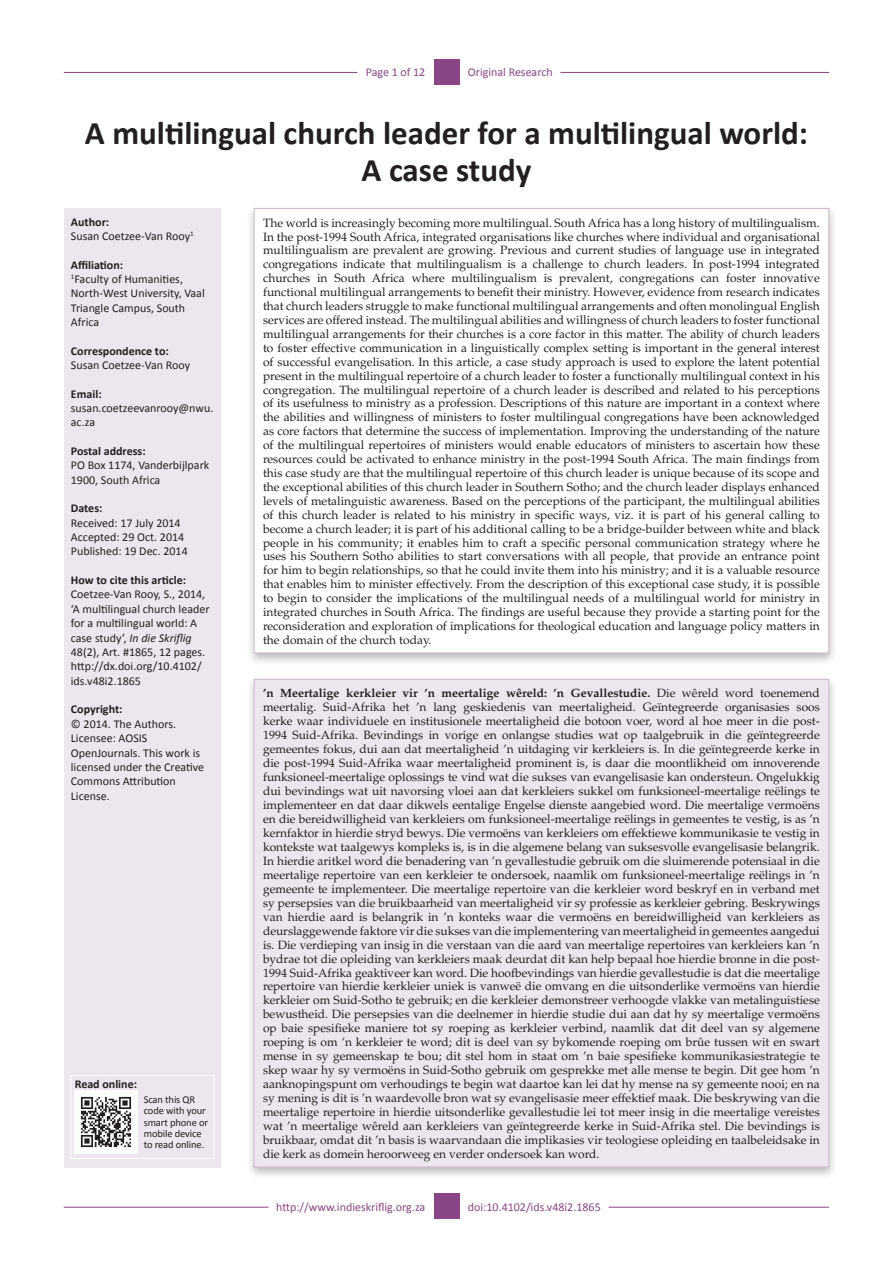
<style>
.page{position:relative;width:893px;height:1263px;background:#fff}
.page>*{position:absolute;margin:0;border:0;box-sizing:border-box;transform-origin:0 0}
.Article_Title{font:700 33px/37.5px "Calibri";color:#231f20;text-align:center}
.Text{font:12px/14px "Palatino";color:#231f20;text-align:justify}
.Abstract_Text{font:12px/14px "Palatino";color:#231f20;text-align:justify}
.Sidebar_text{font:12px/14.4px "Calibri";color:#231f20}
.Sidebar_head{font:700 12px "Calibri";color:#231f20}
.LRH_Bottom{font:12px "Calibri";color:#884686}
.RRH_Bottom{font:12px "Calibri";color:#884686}
.RRH{font:12px "Calibri";color:#884686}
.LRH{font:12px "Calibri";color:#884686}
.Sidebar_text-2{font:10.5px/11.2px "Calibri";letter-spacing:-.01em;color:#231f20}
.s1{font-style:italic}
.s2{font-weight:700}
</style>
<div class="page">
<hr style="left:64px;top:1207px;width:205px;height:1px;background:#884686">
<hr style="left:609px;top:1207px;width:220px;height:1px;background:#884686">
<div style="left:434px;top:1193px;width:25px;height:26px;background:#884686"></div>
<hr style="left:64px;top:72px;width:293px;height:1px;background:#884686">
<hr style="left:560px;top:72px;width:269px;height:1px;background:#884686">
<div style="left:434px;top:59px;width:25px;height:26px;background:#884686"></div>
<div style="left:65px;top:208px;width:156px;height:959px;background:#ede6ee"></div>
<div style="left:246px;top:204px;width:592px;height:462px;background:#231f20;opacity:.3"></div>
<div style="left:254px;top:208px;width:575px;height:445px;background:#fff"></div>
<div style="left:71px;top:1075px;width:144px;height:84px;border:1px solid #fff"></div>
<img style="left:75px;top:1091px;width:63px;height:63px">
<div style="left:246px;top:675px;width:592px;height:505px;background:#231f20;opacity:.3"></div>
<div style="left:254px;top:679px;width:575px;height:488px;background:#ede6ee"></div>
<p class="LRH" style="left:366px;top:65px;width:61px">Page 1 of 12</p>
<p class="RRH" style="left:468px;top:65px;width:86px">Original Research</p>
<p class="Article_Title" style="left:85px;top:113px;width:725px">A multilingual church leader for a multilingual world:<br>A case study</p>
<p class="Abstract_Text" style="left:263px;top:216px;width:558px">The world is increasingly becoming more multilingual. South Africa has a long history of multilingualism.<br>In the post-1994 South Africa, integrated organisations like churches where individual and organisational multilingualism are prevalent are growing. Previous and current studies of language use in integrated congregations indicate that multilingualism is a challenge to church leaders. In post-1994 integrated churches in South Africa where multilingualism is prevalent, congregations can foster innovative functional multilingual arrangements to benefit their ministry. However, evidence from research indicates that church leaders struggle to make functional multilingual arrangements and often monolingual English services are offered instead. The multilingual abilities and willingness of church leaders to foster functional multilingual arrangements for their churches is a core factor in this matter. The ability of church leaders to foster effective communication in a linguistically complex setting is important in the general interest of successful evangelisation. In this article, a case study approach is used to explore the latent potential present in the multilingual repertoire of a church leader to foster a functionally multilingual context in his congregation. The multilingual repertoire of a church leader is described and related to his perceptions of its usefulness to ministry as a profession. Descriptions of this nature are important in a context where the abilities and willingness of ministers to foster multilingual congregations have been acknowledged as core factors that determine the success of implementation. Improving the understanding of the nature of the multilingual repertoires of ministers would enable educators of ministers to ascertain how these resources could be activated to enhance ministry in the post-1994 South Africa. The main findings from this case study are that the multilingual repertoire of this church leader is unique because of its scope and the exceptional abilities of this church leader in Southern Sotho; and the church leader displays enhanced levels of metalinguistic awareness. Based on the perceptions of the participant, the multilingual abilities of this church leader is related to his ministry in specific ways, viz. it is part of his general calling to become a church leader; it is part of his additional calling to be a bridge-builder between white and black people in his community; it enables him to craft a specific personal communication strategy where he uses his Southern Sotho abilities to start conversations with all people, that provide an entrance point for him to begin relationships, so that he could invite them into his ministry; and it is a valuable resource that enables him to minister effectively. From the description of this exceptional case study, it is possible to begin to consider the implications of the multilingual needs of a multilingual world for ministry in integrated churches in South Africa. The findings are useful because they provide a starting point for the reconsideration and exploration of implications for theological education and language policy matters in the domain of the church today.</p>
<p class="Sidebar_head" style="left:71px;top:214px;width:40px">Author:</p>
<p class="Sidebar_text" style="left:71px;top:228px;width:124px">Susan Coetzee-Van Rooy<sup>1</sup></p>
<p class="Sidebar_head" style="left:71px;top:257px;width:54px">Affiliation:</p>
<p class="Sidebar_text" style="left:71px;top:271px;width:135px"><sup>1</sup>Faculty of Humanities,<br>North-West University, Vaal<br>Triangle Campus, South<br>Africa</p>
<p class="Sidebar_head" style="left:71px;top:343px;width:99px">Correspondence to:</p>
<p class="Sidebar_text" style="left:71px;top:357px;width:121px">Susan Coetzee-Van Rooy</p>
<p class="Sidebar_head" style="left:71px;top:386px;width:32px">Email:</p>
<p class="Sidebar_text" style="left:71px;top:400px;width:144px">susan.coetzeevanrooy@nwu. ac.za</p>
<p class="Sidebar_head" style="left:71px;top:443px;width:76px">Postal address:</p>
<p class="Sidebar_text" style="left:71px;top:458px;width:140px">PO Box 1174, Vanderbijlpark<br>1900, South Africa</p>
<p class="Sidebar_head" style="left:71px;top:501px;width:33px">Dates:</p>
<p class="Sidebar_text" style="left:71px;top:515px;width:111px">Received: 17 July 2014</p>
<p class="Sidebar_text" style="left:71px;top:529px;width:115px">Accepted: 29 Oct. 2014</p>
<p class="Sidebar_text" style="left:71px;top:544px;width:118px">Published: 19 Dec. 2014</p>
<p class="Sidebar_head" style="left:71px;top:572px;width:117px">How to cite this article:</p>
<p class="Sidebar_text" style="left:71px;top:587px;width:140px">Coetzee-Van Rooy, S., 2014, ‘A multilingual church leader for a multilingual world: A case study’, <span class="s1">In die Skriflig<br></span>48(2), Art. #1865, 12 pages. http://dx.doi.org/10.4102/ ids.v48i2.1865</p>
<p class="Sidebar_head" style="left:71px;top:702px;width:53px">Copyright:</p>
<p class="Sidebar_text" style="left:71px;top:716px;width:135px">© 2014. The Authors.<br>Licensee: AOSIS<br>OpenJournals. This work is licensed under the Creative<br>Commons Attribution<br>License.</p>
<p class="Text" style="left:263px;top:687px;width:558px"><span class="s2">’n Meertalige kerkleier vir ’n meertalige wêreld: ’n Gevallestudie.</span> Die wêreld word toenemend meertalig. Suid-Afrika het ’n lang geskiedenis van meertaligheid. Geïntegreerde organisasies soos kerke waar individuele en institusionele meertaligheid die botoon voer, word al hoe meer in die post-1994 Suid-Afrika. Bevindings in vorige en onlangse studies wat op taalgebruik in die geïntegreerde gemeentes fokus, dui aan dat meertaligheid ’n uitdaging vir kerkleiers is. In die geïntegreerde kerke in die post-1994 Suid-Afrika waar meertaligheid prominent is, is daar die moontlikheid om innoverende funksioneel-meertalige oplossings te vind wat die sukses van evangelisasie kan ondersteun. Ongelukkig dui bevindings wat uit navorsing vloei aan dat kerkleiers sukkel om funksioneel-meertalige reëlings te implementeer en dat daar dikwels eentalige Engelse dienste aangebied word. Die meertalige vermoëns en die bereidwilligheid van kerkleiers om funksioneel-meertalige reëlings in gemeentes te vestig, is as ’n kernfaktor in hierdie stryd bewys. Die vermoëns van kerkleiers om effektiewe kommunikasie te vestig in kontekste wat taalgewys kompleks is, is in die algemene belang van suksesvolle evangelisasie belangrik.<br>In hierdie aritkel word die benadering van ’n gevallestudie gebruik om die sluimerende potensiaal in die meertalige repertoire van een kerkleier te ondersoek, naamlik om funksioneel-meertalige reëlings in ’n gemeente te implementeer. Die meertalige repertoire van die kerkleier word beskryf en in verband met sy persepsies van die bruikbaarheid van meertaligheid vir sy professie as kerkleier gebring. Beskrywings van hierdie aard is belangrik in ’n konteks waar die vermoëns en bereidwilligheid van kerkleiers as deurslaggewende faktore vir die sukses van die implementering van meertaligheid in gemeentes aangedui is. Die verdieping van insig in die verstaan van die aard van meertalige repertoires van kerkleiers kan ’n bydrae tot die opleiding van kerkleiers maak deurdat dit kan help bepaal hoe hierdie bronne in die post-1994 Suid-Afrika geaktiveer kan word. Die hoofbevindings van hierdie gevallestudie is dat die meertalige repertoire van hierdie kerkleier uniek is vanweë die omvang en die uitsonderlike vermoëns van hierdie kerkleier om Suid-Sotho te gebruik; en die kerkleier demonstreer verhoogde vlakke van metalinguistiese bewustheid. Die persepsies van die deelnemer in hierdie studie dui aan dat hy sy meertalige vermoëns op baie spesifieke maniere tot sy roeping as kerkleier verbind, naamlik dat dit deel van sy algemene roeping is om ’n kerkleier te word; dit is deel van sy bykomende roeping om brûe tussen wit en swart mense in sy gemeenskap te bou; dit stel hom in staat om ’n baie spesifieke kommunikasiestrategie te skep waar hy sy vermoëns in Suid-Sotho gebruik om gesprekke met alle mense te begin. Dit gee hom ’n aanknopingspunt om verhoudings te begin wat daartoe kan lei dat hy mense na sy gemeente nooi; en na sy mening is dit is ’n waardevolle bron wat sy evangelisasie meer effektief maak. Die beskrywing van die meertalige repertoire in hierdie uitsonderlike gevallestudie lei tot meer insig in die meertalige vereistes wat ’n meertalige wêreld aan kerkleiers van geïntegreerde kerke in Suid-Afrika stel. Die bevindings is bruikbaar, omdat dit ’n basis is waarvandaan die implikasies vir teologiese opleiding en taalbeleidsake in die kerk as domein heroorweeg en verder ondersoek kan word.</p>
<p class="Sidebar_head" style="left:75px;top:1077px;width:64px">Read online:</p>
<p class="Sidebar_text-2" style="left:144px;top:1093px;width:66px">Scan this QR code with your smart phone or mobile device to read online.</p>
<p class="LRH_Bottom" style="left:276px;top:1200px;width:151px">http://www.indieskriflig.org.za</p>
<p class="RRH_Bottom" style="left:468px;top:1200px;width:134px">doi:10.4102/ids.v48i2.1865</p>
</div>
